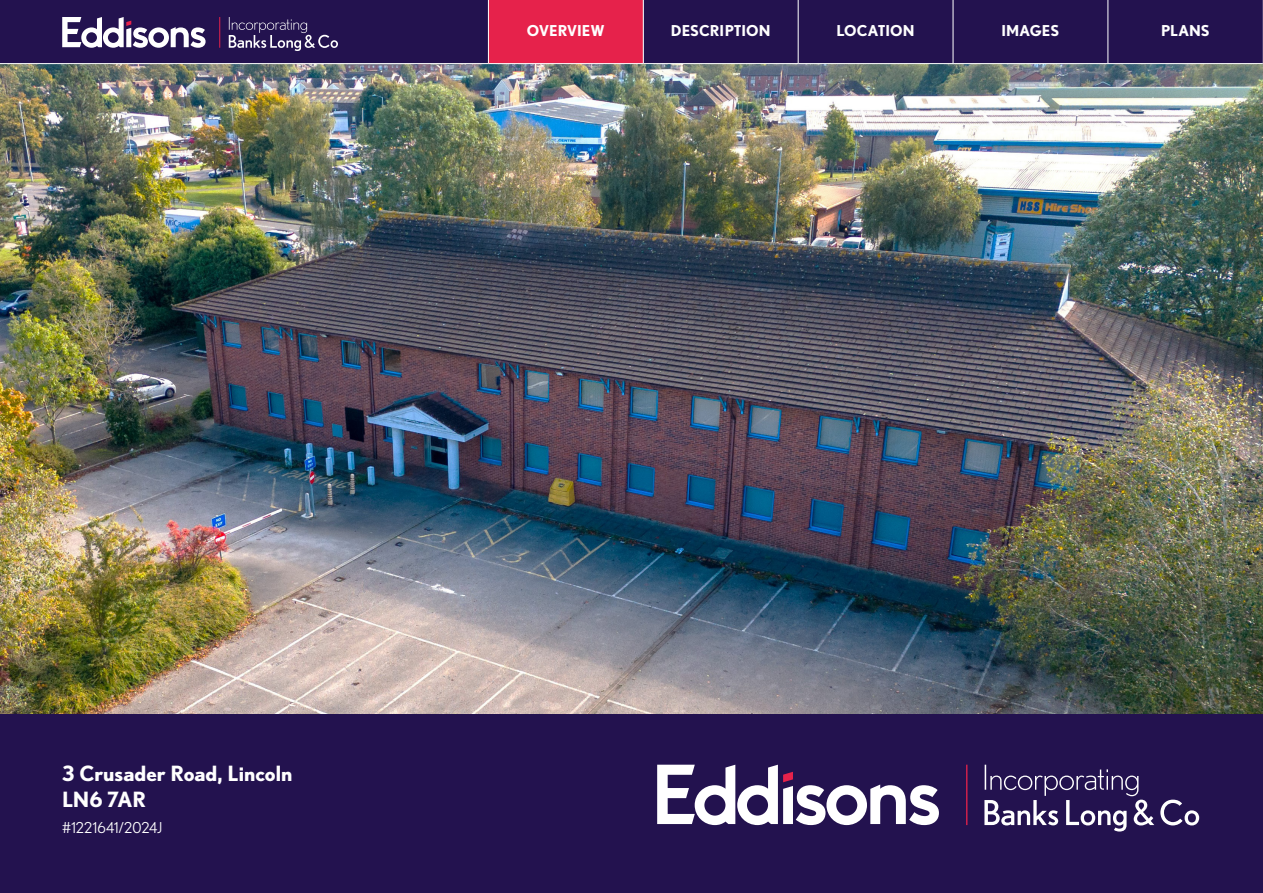
<style>
.page{position:relative;width:1263px;height:893px;background:#fff}
.page>*{position:absolute;margin:0;border:0;box-sizing:border-box;transform-origin:0 0}
.t1{font:700 21px/25.2px "Nobel";color:#fff}
.t2{font:700 15px "Nobel";letter-spacing:.005em;color:#fff}
.t3{font:15px "Nobel";letter-spacing:.005em;color:#fff}
</style>
<div class="page">
<img style="left:0;top:64px;width:1263px;height:650px">
<div style="left:0;top:714px;width:1263px;height:179px;background:#23124f"></div>
<svg style="left:657px;top:765px;width:282px;height:60px"></svg>
<hr style="left:966px;top:765px;width:1px;height:60px;background:#e6224b">
<svg style="left:984px;top:765px;width:215px;height:66px"></svg>
<div style="left:0;top:0;width:1263px;height:63px;background:#23124f"></div>
<div style="left:488px;top:0;width:118px;height:64px;background:#e6224b"></div>
<svg style="left:607px;top:0;width:118px;height:64px;fill:#23124f"></svg>
<div style="left:725px;top:0;width:119px;height:64px;background:#23124f"></div>
<div style="left:844px;top:0;width:118px;height:64px;background:#23124f"></div>
<div style="left:962px;top:0;width:118px;height:64px;background:#23124f"></div>
<div style="left:1080px;top:0;width:119px;height:64px;background:#23124f"></div>
<svg style="left:62px;top:17px;width:144px;height:31px"></svg>
<hr style="left:219px;top:17px;width:1px;height:31px;background:#e6224b">
<svg style="left:229px;top:17px;width:109px;height:34px"></svg>
<p class="t2" style="left:527px;top:21px;width:79px">Overview</p>
<p class="t2" style="left:671px;top:21px;width:101px">DESCRIPTION</p>
<p class="t2" style="left:836px;top:21px;width:19px">Locat</p>
<p class="t2" style="left:885px;top:21px;width:18px">ion</p>
<p class="t2" style="left:1001px;top:21px;width:59px">I MAGES</p>
<p class="t2" style="left:1161px;top:21px;width:50px">PLANS</p>
<h1 class="t1" style="left:62px;top:761px;width:232px">3 Crusader Road, Lincoln<br>LN6 7AR</h1>
<p class="t3" style="left:62px;top:819px;width:102px">#1221641/2024J</p>
</div>
